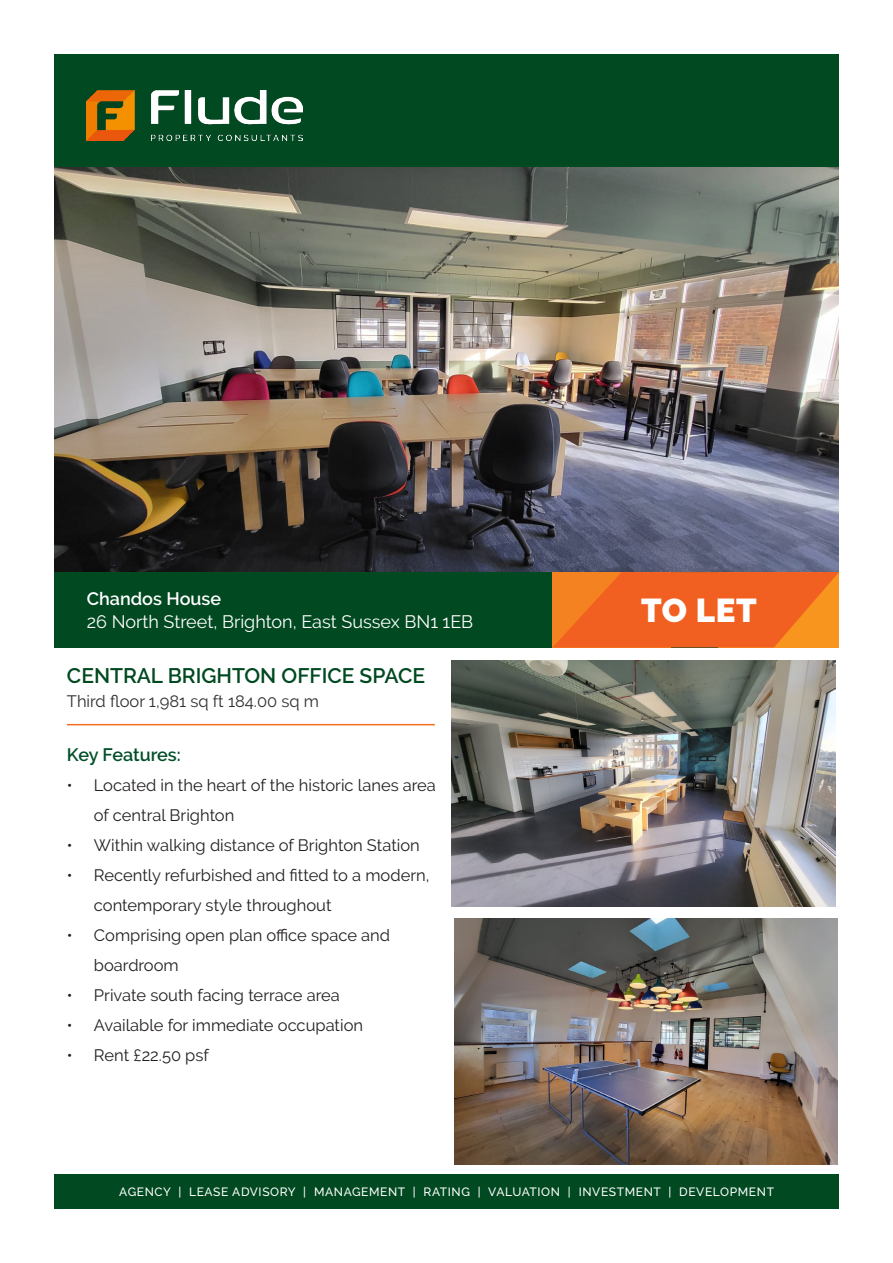
<style>
.page{position:relative;width:893px;height:1263px;background:#fff}
.page>*{position:absolute;margin:0;border:0;box-sizing:border-box;transform-origin:0 0}
.t1{font:900 33px "Raleway";color:#fff}
.Flude_-_Main_Header{font:600 21px "Raleway";color:#004921}
.t2{font:18px "Raleway";color:#fff}
.Flude_-_Tagline_Text{font:600 18px "Raleway";letter-spacing:-.005em;color:#004f28}
.t3{font:600 18px "Raleway";color:#fff}
.t4{font:16.5px/30px "Raleway";color:#231f20}
.Flude_-_Tagline_Text-2{font:16.5px "Raleway";color:#312f30}
.t5{font:500 12px "Raleway";letter-spacing:.05em;color:#fff}
</style>
<div class="page">
<img style="left:452px;top:660px;width:383px;height:246px">
<img style="left:454px;top:918px;width:384px;height:246px">
<img style="left:54px;top:166px;width:785px;height:406px">
<hr style="left:67px;top:724px;width:368px;height:1px;background:#f36e21">
<div style="left:54px;top:1175px;width:785px;height:34px;background:#004921"></div>
<div style="left:54px;top:54px;width:785px;height:112px;background:#004921"></div>
<img style="left:87px;top:90px;width:216px;height:51px">
<div style="left:54px;top:572px;width:785px;height:75px;background:#004921"></div>
<svg style="left:552px;top:572px;width:287px;height:75px;background:#f26a20"></svg>
<p class="t3" style="left:87px;top:588px;width:136px">Chandos House</p>
<p class="t2" style="left:87px;top:611px;width:388px">26 North Street, Brighton, East Sussex BN1 1EB</p>
<p class="Flude_-_Main_Header" style="left:67px;top:664px;width:360px">CENTRAL BRIGHTON OFFICE SPACE</p>
<p class="Flude_-_Tagline_Text-2" style="left:67px;top:692px;width:254px">Third floor 1,981 sq ft 184.00 sq m</p>
<p class="Flude_-_Tagline_Text" style="left:67px;top:745px;width:115px">Key Features:</p>
<p class="t4" style="left:94px;top:770px;width:343px;text-indent:-27px">• Located in the heart of the historic lanes area of central Brighton</p>
<p class="t4" style="left:67px;top:830px;width:354px">• Within walking distance of Brighton Station</p>
<p class="t4" style="left:94px;top:860px;width:337px;text-indent:-27px">• Recently refurbished and fitted to a modern, contemporary style throughout</p>
<p class="t4" style="left:94px;top:920px;width:298px;text-indent:-27px">• Comprising open plan office space and boardroom</p>
<p class="t4" style="left:67px;top:980px;width:274px">• Private south facing terrace area</p>
<p class="t4" style="left:67px;top:1010px;width:298px">• Available for immediate occupation</p>
<p class="t4" style="left:67px;top:1040px;width:143px">• Rent £22.50 psf</p>
<p class="t1" style="left:641px;top:591px;width:117px">TO LET</p>
<p class="t5" style="left:119px;top:1185px;width:656px">AGENCY | LEASE ADVISORY | MANAGEMENT | RATING | VALUATION | INVESTMENT | DEVELOPMENT</p>
</div>
